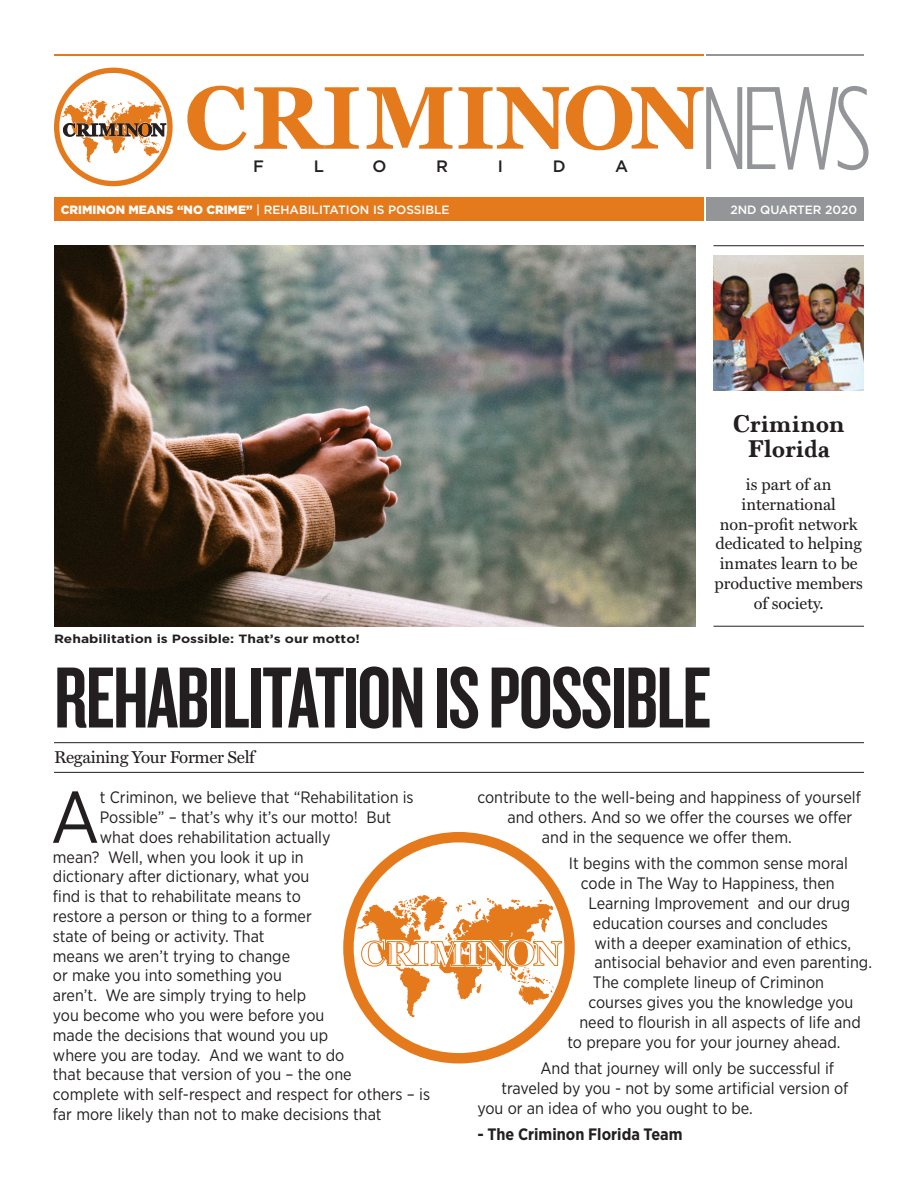
<style>
.page{position:relative;width:918px;height:1188px;background:#fff}
.page>*{position:absolute;margin:0;border:0;box-sizing:border-box;transform-origin:0 0}
.t1{font:300 117px "Gotham Condensed";color:#939598}
.t2{font:90px "Knockout 48 Featherweight";letter-spacing:-.02em;color:#231f20}
.t3{font:73.05px "Gotham Narrow";color:#231f20}
.t4{font:700 25.5px/24.6px "Marion";color:#231f20;text-align:center}
.t5{font:17.25px "Miller Text";letter-spacing:-.02em;color:#231f20}
.t6{font:16.5px "Gotham Narrow";color:#231f20}
.t7{font:16.5px/19.8px "Miller Text";color:#231f20;text-align:center}
.t8{font:700 16.5px "Gotham Narrow";color:#231f20}
.t9{font:500 16.5px "Gotham";color:#231f20}
.t10{font:500 12px "Gotham";color:#fff}
.t11{font:700 12px "Gotham";color:#231f20;scale:1.15 1}
.s1{font-weight:900}
</style>
<div class="page">
<div style="left:54px;top:198px;width:650px;height:23px;background:#e57a1d"></div>
<div style="left:706px;top:198px;width:158px;height:23px;background:#939598"></div>
<hr style="left:54px;top:54px;width:650px;height:2px;background:#e57a1d">
<hr style="left:706px;top:54px;width:158px;height:2px;background:#939598">
<img style="left:54px;top:246px;width:642px;height:380px">
<svg style="left:343px;top:832px;width:232px;height:232px"></svg>
<hr style="left:54px;top:742px;width:810px;height:1px;background:#231f20">
<hr style="left:54px;top:772px;width:810px;height:1px;background:#231f20">
<img style="left:714px;top:256px;width:150px;height:134px">
<hr style="left:714px;top:626px;width:150px;height:1px;background:#231f20">
<hr style="left:714px;top:245px;width:150px;height:1px;background:#231f20">
<svg style="left:187px;top:86px;width:60px;height:64px"></svg>
<svg style="left:254px;top:87px;width:105px;height:62px"></svg>
<svg style="left:367px;top:87px;width:86px;height:62px"></svg>
<svg style="left:459px;top:85px;width:245px;height:65px"></svg>
<svg style="left:54px;top:68px;width:119px;height:118px"></svg>
<p class="t9" style="left:253px;top:157px;width:12px">F</p>
<p class="t9" style="left:314px;top:157px;width:12px">L</p>
<p class="t9" style="left:372px;top:157px;width:16px">O</p>
<p class="t9" style="left:436px;top:157px;width:13px">R</p>
<p class="t9" style="left:498px;top:157px;width:7px">I</p>
<p class="t9" style="left:553px;top:157px;width:14px">D</p>
<p class="t9" style="left:615px;top:157px;width:15px">A</p>
<p class="t1" style="left:700px;top:67px;width:175px">NEWS</p>
<p class="t10" style="left:61px;top:203px;width:390px"><span class="s1">CRIMINON MEANS “NO CRIME”</span> | REHABILITATION IS POSSIBLE</p>
<p class="t10" style="left:730px;top:203px;width:128px">2ND QUARTER 2020</p>
<p class="t4" style="left:733px;top:412px;width:114px">Criminon<br>Florida</p>
<p class="t7" style="left:715px;top:475px;width:150px">is part of an international non‑profit network dedicated to helping inmates learn to be productive members of society.</p>
<p class="t11" style="left:54px;top:632px;width:268px">Rehabilitation is Possible: That’s our motto!</p>
<p class="t2" style="left:54px;top:643px;width:659px">REHABILITATION IS POSSIBLE</p>
<p class="t5" style="left:54px;top:747px;width:202px">Regaining Your Former Self</p>
<p class="t3" style="left:51px;top:772px;width:51px">A</p>
<p class="t6" style="left:100px;top:787px;width:315px">t Criminon, we believe that “Rehabilitation is</p>
<p class="t6" style="left:100px;top:807px;width:293px">Possible” – that’s why it’s our motto! But</p>
<p class="t6" style="left:100px;top:827px;width:232px">what does rehabilitation actually</p>
<p class="t6" style="left:53px;top:847px;width:252px">mean? Well, when you look it up in</p>
<p class="t6" style="left:53px;top:866px;width:258px">dictionary after dictionary, what you</p>
<p class="t6" style="left:53px;top:886px;width:250px">find is that to rehabilitate means to</p>
<p class="t6" style="left:53px;top:906px;width:260px">restore a person or thing to a former</p>
<p class="t6" style="left:53px;top:926px;width:213px">state of being or activity. That</p>
<p class="t6" style="left:53px;top:946px;width:239px">means we aren’t trying to change</p>
<p class="t6" style="left:53px;top:965px;width:230px">or make you into something you</p>
<p class="t6" style="left:53px;top:985px;width:255px">aren’t. We are simply trying to help</p>
<p class="t6" style="left:53px;top:1005px;width:273px">you become who you were before you</p>
<p class="t6" style="left:53px;top:1025px;width:277px">made the decisions that wound you up</p>
<p class="t6" style="left:53px;top:1045px;width:293px">where you are today. And we want to do</p>
<p class="t6" style="left:53px;top:1064px;width:300px">that because that version of you – the one</p>
<p class="t6" style="left:53px;top:1084px;width:379px">complete with self-respect and respect for others – is</p>
<p class="t6" style="left:53px;top:1104px;width:330px">far more likely than not to make decisions that</p>
<p class="t6" style="left:477px;top:787px;width:385px">contribute to the well-being and happiness of yourself</p>
<p class="t6" style="left:507px;top:807px;width:346px">and others. And so we offer the courses we offer</p>
<p class="t6" style="left:542px;top:827px;width:251px">and in the sequence we offer them.</p>
<p class="t6" style="left:569px;top:853px;width:281px">It begins with the common sense moral</p>
<p class="t6" style="left:581px;top:873px;width:255px">code in The Way to Happiness, then</p>
<p class="t6" style="left:588px;top:893px;width:263px">Learning Improvement and our drug</p>
<p class="t6" style="left:593px;top:913px;width:236px">education courses and concludes</p>
<p class="t6" style="left:594px;top:933px;width:258px">with a deeper examination of ethics,</p>
<p class="t6" style="left:594px;top:952px;width:279px">antisocial behavior and even parenting.</p>
<p class="t6" style="left:593px;top:972px;width:233px">The complete lineup of Criminon</p>
<p class="t6" style="left:588px;top:992px;width:266px">courses gives you the knowledge you</p>
<p class="t6" style="left:579px;top:1012px;width:283px">need to flourish in all aspects of life and</p>
<p class="t6" style="left:567px;top:1032px;width:275px">to prepare you for your journey ahead.</p>
<p class="t6" style="left:540px;top:1058px;width:295px">And that journey will only be successful if</p>
<p class="t6" style="left:501px;top:1078px;width:349px">traveled by you - not by some artificial version of</p>
<p class="t6" style="left:477px;top:1098px;width:277px">you or an idea of who you ought to be.</p>
<p class="t8" style="left:477px;top:1124px;width:207px">- The Criminon Florida Team</p>
</div>
